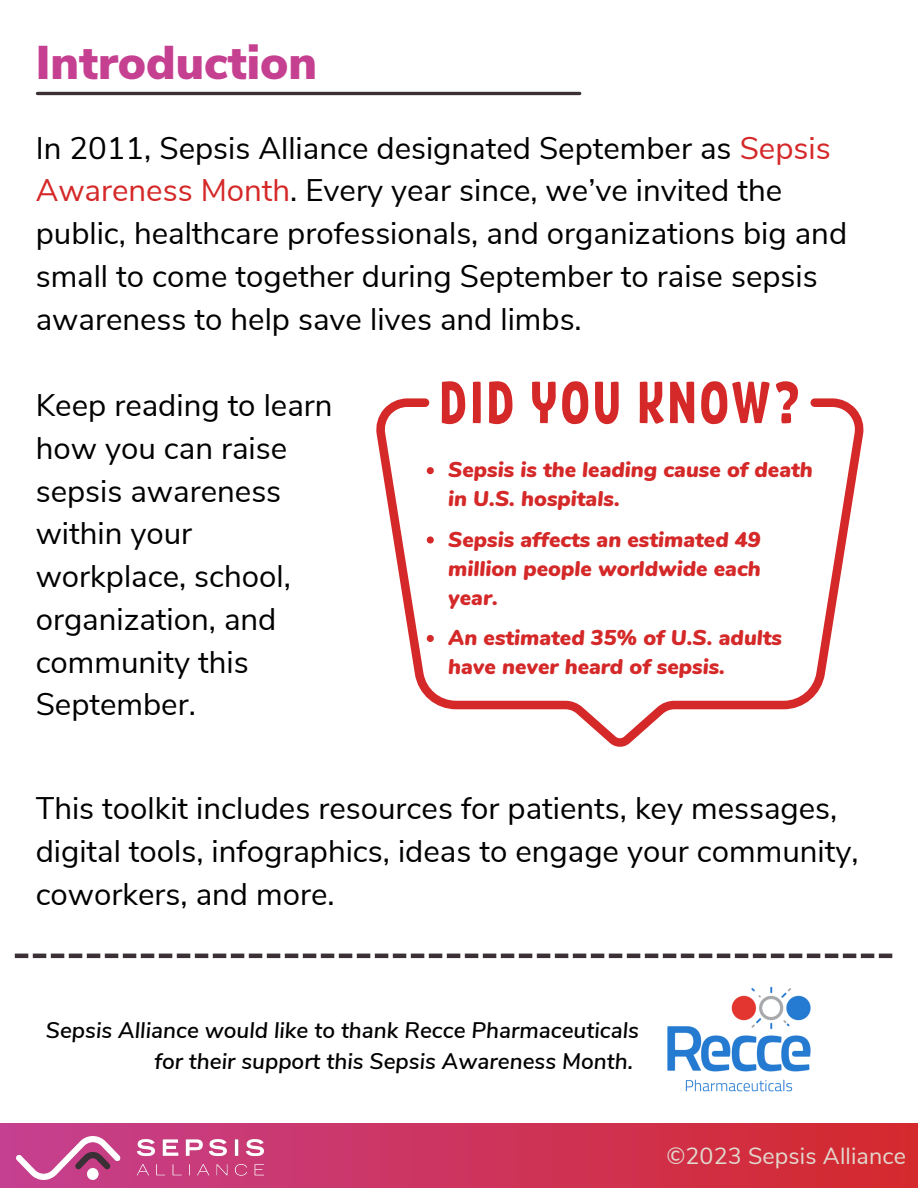
<style>
.page{position:relative;width:918px;height:1188px;background:#fff}
.page>*{position:absolute;margin:0;border:0;box-sizing:border-box;transform-origin:0 0}
.t1{font:900 47.25px "Nunito Sans";color:#c54090}
.t2{font:31.2px/42.8px "Nunito Sans";color:#000}
.t3{font:23.25px "Nunito Sans";letter-spacing:.005em;color:#e1d8ce}
.t4{font:italic 600 22.5px/31.5px "Nunito Sans";color:#000;text-align:right}
.t5{font:italic 900 21.45px/29.1px "Nunito";color:#d52828}
.s1{color:#d52828}
</style>
<div class="page">
<img style="left:0;top:1124px;width:918px;height:64px">
<img style="left:16px;top:1136px;width:248px;height:43px">
<hr style="left:37px;top:92px;width:543px;height:3px;background:#3a3035">
<svg style="left:376px;top:398px;width:487px;height:349px"></svg>
<svg style="left:442px;top:381px;width:23px;height:43px"></svg>
<svg style="left:473px;top:382px;width:8px;height:41px"></svg>
<svg style="left:489px;top:381px;width:23px;height:43px"></svg>
<svg style="left:532px;top:382px;width:24px;height:41px"></svg>
<svg style="left:562px;top:381px;width:26px;height:43px"></svg>
<svg style="left:595px;top:382px;width:24px;height:42px"></svg>
<svg style="left:640px;top:382px;width:24px;height:42px"></svg>
<svg style="left:670px;top:382px;width:24px;height:41px"></svg>
<svg style="left:701px;top:381px;width:69px;height:43px"></svg>
<svg style="left:776px;top:381px;width:22px;height:42px"></svg>
<svg style="left:15px;top:954px;width:877px;height:4px"></svg>
<img style="left:667px;top:986px;width:144px;height:106px">
<svg style="left:427px;top:467px;width:7px;height:7px"></svg>
<svg style="left:427px;top:536px;width:7px;height:7px"></svg>
<svg style="left:427px;top:635px;width:7px;height:7px"></svg>
<p class="t1" style="left:36px;top:31px;width:283px">Introduction</p>
<p class="t2" style="left:36px;top:127px;width:813px">In 2011, Sepsis Alliance designated September as <span class="s1">Sepsis Awareness Month</span>. Every year since, we’ve invited the public, healthcare professionals, and organizations big and small to come together during September to raise sepsis awareness to help save lives and limbs.</p>
<p class="t2" style="left:36px;top:384px;width:298px">Keep reading to learn how you can raise sepsis awareness within your workplace, school, organization, and community this<br>September.</p>
<p class="t5" style="left:448px;top:456px;width:366px">Sepsis is the leading cause of death in U.S. hospitals.</p>
<p class="t5" style="left:448px;top:525px;width:314px;text-align:justify">Sepsis affects an estimated 49 million people worldwide each year.</p>
<p class="t5" style="left:448px;top:623px;width:335px">An estimated 35% of U.S. adults have never heard of sepsis.</p>
<p class="t2" style="left:36px;top:788px;width:824px">This toolkit includes resources for patients, key messages, digital tools, infographics, ideas to engage your community, coworkers, and more.</p>
<p class="t4" style="left:46px;top:1015px;width:595px">Sepsis Alliance would like to thank Recce Pharmaceuticals for their support this Sepsis Awareness Month.</p>
<p class="t3" style="left:666px;top:1140px;width:241px">©2023 Sepsis Alliance</p>
</div>
